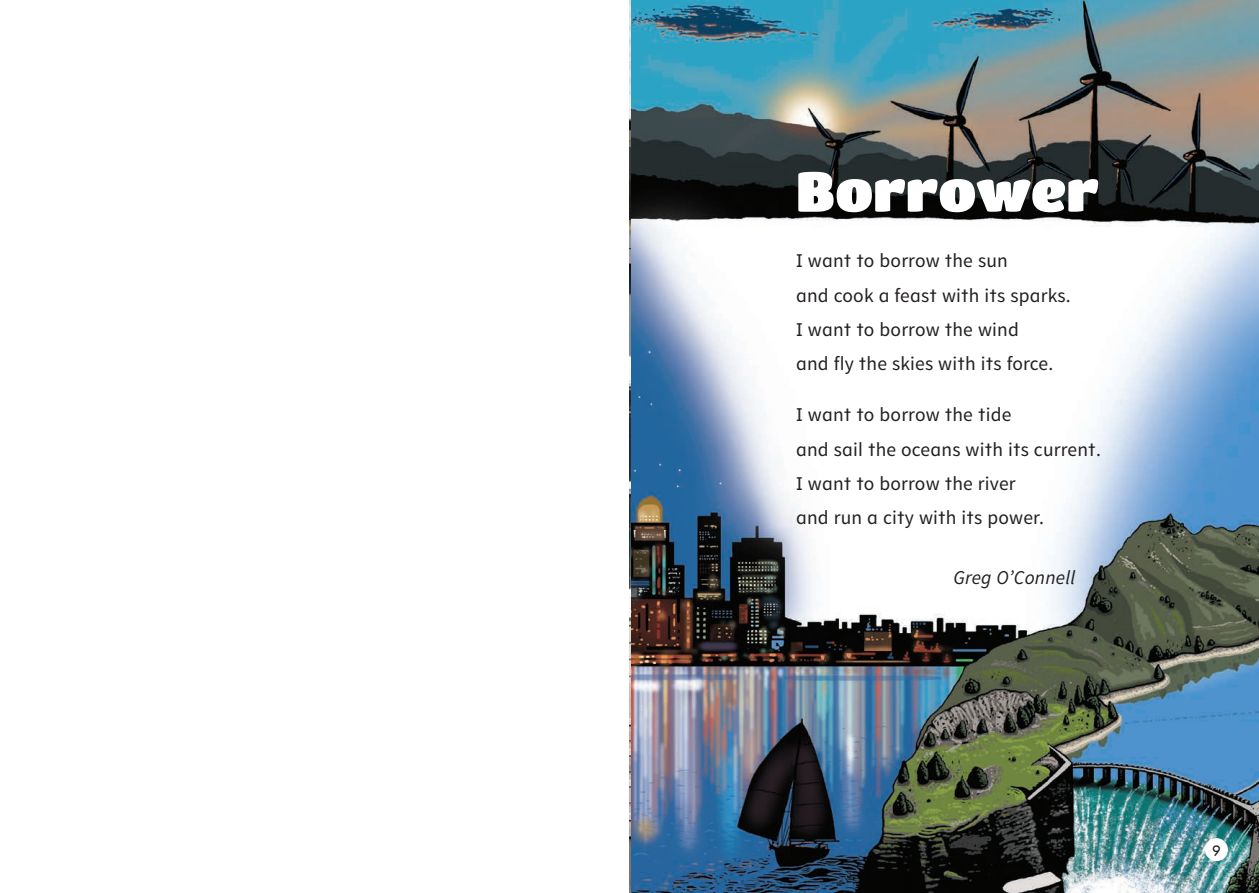
<style>
.page{position:relative;width:1259px;height:893px;background:#fff}
.page>*{position:absolute;margin:0;border:0;box-sizing:border-box;transform-origin:0 0}
.t1{font:55.5px "Titan One";color:#fff}
.t2{font:19.5px/34.2px "Tipu";letter-spacing:.01em;color:#231f20}
.t3{font:italic 19.5px "Tipu";letter-spacing:.01em;color:#231f20}
.t4{font:15px "Aronui";color:#231f20}
</style>
<div class="page">
<img style="left:629px;top:0;width:630px;height:893px">
<div style="left:1205px;top:838px;width:23px;height:23px;background:#fff;border-radius:50%"></div>
<h1 class="t1" style="left:796px;top:158px;width:304px">Borrower</h1>
<p class="t2" style="left:796px;top:245px;width:276px">I want to borrow the sun<br>and cook a feast with its sparks.<br>I want to borrow the wind<br>and fly the skies with its force.</p>
<p class="t2" style="left:796px;top:399px;width:306px">I want to borrow the tide<br>and sail the oceans with its current.<br>I want to borrow the river<br>and run a city with its power.</p>
<p class="t3" style="left:953px;top:570px;width:123px">Greg O’Connell</p>
<p class="t4" style="left:1212px;top:845px;width:10px">9</p>
</div>
